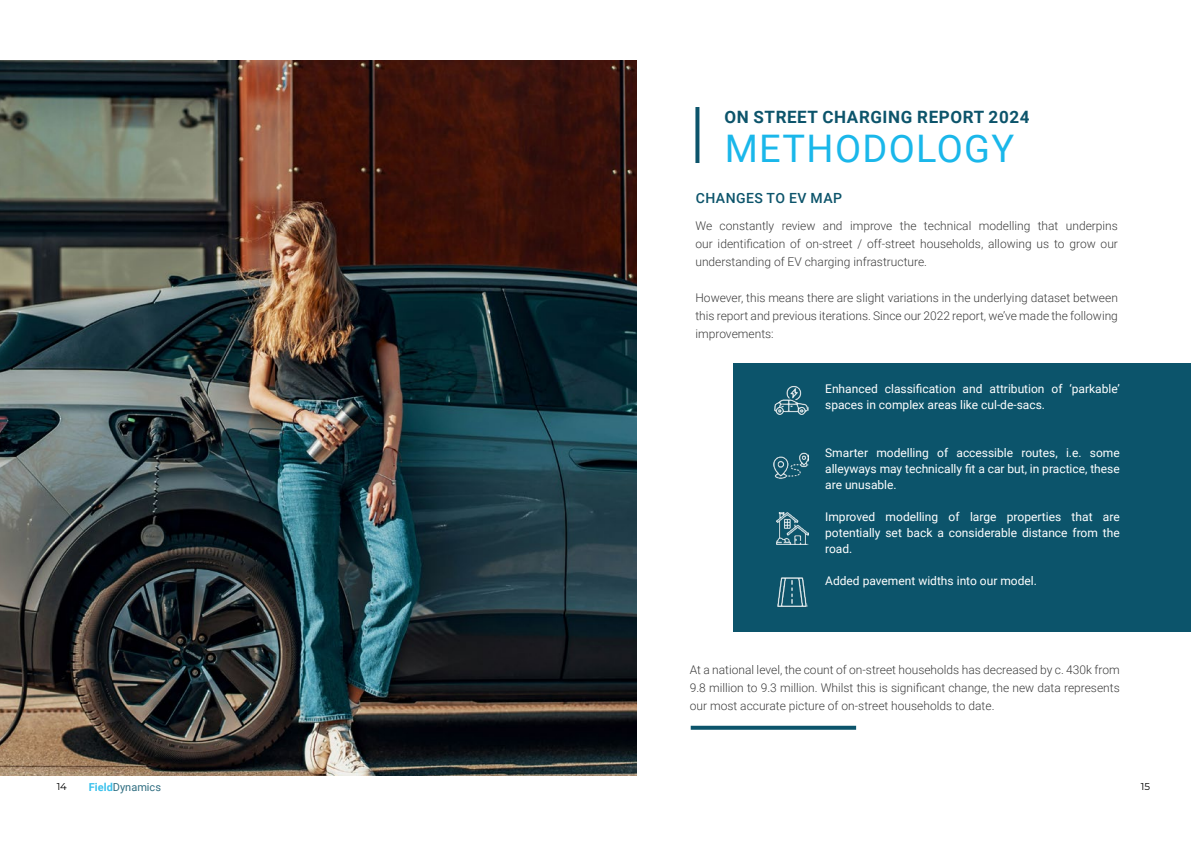
<style>
.page{position:relative;width:1191px;height:842px;background:#fff}
.page>*{position:absolute;margin:0;border:0;box-sizing:border-box;transform-origin:0 0}
.t1{font:38px "Roboto";letter-spacing:.035em;color:#1ab7ea}
.t2{font:700 17px "Roboto";letter-spacing:.035em;color:#0c546b}
.t3{font:500 14px "Roboto";letter-spacing:.035em;color:#0c546b}
.t4{font:300 12px/18px "Roboto";color:#000;text-align:justify}
.t5{font:12px/16px "Roboto";color:#fff;text-align:justify}
.t6{font:11px "Roboto";color:#306e81}
.t7{font:10px "Montserrat";color:#000}
.s1{font-weight:700;color:#3cc2ed}
</style>
<div class="page">
<img style="left:0;top:61px;width:636px;height:714px">
<div style="left:733px;top:363px;width:458px;height:269px;background:#0c546b"></div>
<svg style="left:695px;top:107px;width:4px;height:56px"></svg>
<img style="left:776px;top:512px;width:32px;height:32px">
<img style="left:777px;top:577px;width:30px;height:30px">
<img style="left:773px;top:452px;width:35px;height:27px">
<img style="left:774px;top:385px;width:34px;height:30px">
<svg style="left:690px;top:726px;width:166px;height:4px"></svg>
<h2 class="t2" style="left:724px;top:105px;width:307px">ON STREET CHARGING REPORT 2024</h2>
<h1 class="t1" style="left:724px;top:122px;width:291px">METHODOLOGY</h1>
<p class="t3" style="left:695px;top:188px;width:148px">CHANGES TO EV MAP</p>
<p class="t4" style="left:695px;top:217px;width:424px">We constantly review and improve the technical modelling that underpins our identification of on-street / off-street households, allowing us to grow our understanding of EV charging infrastructure.</p>
<p class="t4" style="left:695px;top:289px;width:424px">However, this means there are slight variations in the underlying dataset between this report and previous iterations. Since our 2022 report, we’ve made the following improvements:</p>
<p class="t5" style="left:825px;top:381px;width:296px">Enhanced classification and attribution of ‘parkable’ spaces in complex areas like cul-de-sacs.</p>
<p class="t5" style="left:825px;top:445px;width:296px">Smarter modelling of accessible routes, i.e. some alleyways may technically fit a car but, in practice, these are unusable.</p>
<p class="t5" style="left:825px;top:509px;width:296px">Improved modelling of large properties that are potentially set back a considerable distance from the road.</p>
<p class="t5" style="left:825px;top:573px;width:213px">Added pavement widths into our model.</p>
<p class="t4" style="left:690px;top:660px;width:431px">At a national level, the count of on-street households has decreased by c. 430k from 9.8 million to 9.3 million. Whilst this is significant change, the new data represents our most accurate picture of on-street households to date.</p>
<p class="t7" style="left:57px;top:779px;width:12px">14</p>
<p class="t6" style="left:89px;top:780px;width:74px"><span class="s1">Field</span>Dynamics</p>
<p class="t7" style="left:1140px;top:779px;width:11px">15</p>
</div>
